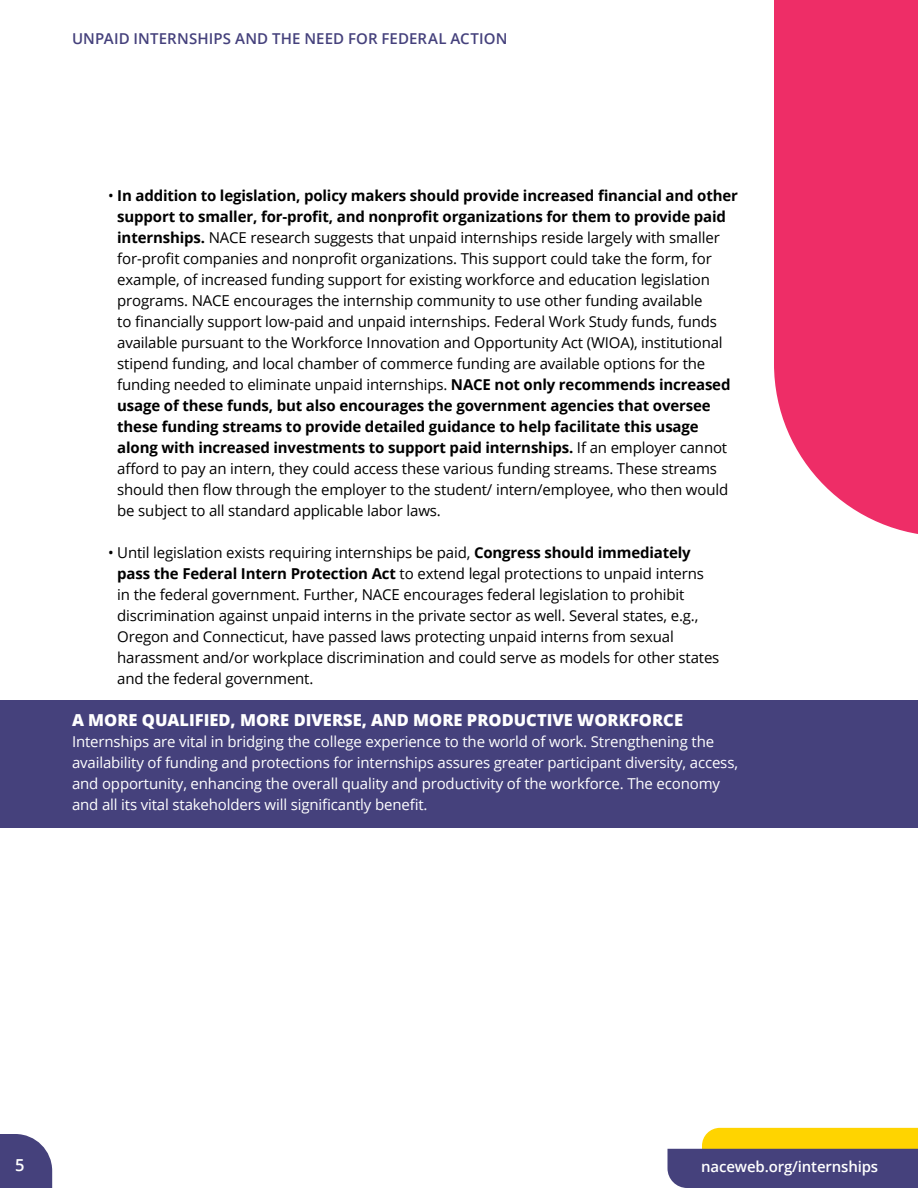
<style>
.page{position:relative;width:918px;height:1188px;background:#fff}
.page>*{position:absolute;margin:0;border:0;box-sizing:border-box;transform-origin:0 0}
.subhead{font:800 16.5px "Open Sans";color:#fff}
.t1{font:600 16.5px "Open Sans";color:#fff}
.body{font:15px/21px "Open Sans";letter-spacing:-.01em;color:#000}
.body-2{font:15px/21px "Open Sans";letter-spacing:-.01em;color:#fff}
.t2{font:600 15px "Open Sans";letter-spacing:.005em;color:#45417c}
.t3{font:600 15px "Open Sans";letter-spacing:-.01em;color:#fff}
.s1{font-weight:700}
</style>
<div class="page">
<svg style="left:774px;top:0;width:144px;height:534px;background:#ef3d72"></svg>
<svg style="left:0;top:1134px;width:52px;height:54px;background:#585489"></svg>
<div style="left:0;top:700px;width:918px;height:128px;background:#45417c"></div>
<svg style="left:668px;top:1128px;width:250px;height:60px;background:#86775e"></svg>
<p class="t2" style="left:72px;top:29px;width:437px">UNPAID INTERNSHIPS AND THE NEED FOR FEDERAL ACTION</p>
<p class="body" style="left:117px;top:185px;width:622px;text-indent:-9px">• <span class="s1">In addition to legislation, policy makers should provide increased financial and other support to smaller, for-profit, and nonprofit organizations for them to provide paid internships.</span> NACE research suggests that unpaid internships reside largely with smaller for-profit companies and nonprofit organizations. This support could take the form, for example, of increased funding support for existing workforce and education legislation programs. NACE encourages the internship community to use other funding available<br>to financially support low-paid and unpaid internships. Federal Work Study funds, funds available pursuant to the Workforce Innovation and Opportunity Act (WIOA), institutional stipend funding, and local chamber of commerce funding are available options for the funding needed to eliminate unpaid internships. <span class="s1">NACE not only recommends increased usage of these funds, but also encourages the government agencies that oversee these funding streams to provide detailed guidance to help facilitate this usage along with increased investments to support paid internships.</span> If an employer cannot afford to pay an intern, they could access these various funding streams. These streams should then flow through the employer to the student/ intern/employee, who then would be subject to all standard applicable labor laws.</p>
<p class="body" style="left:117px;top:542px;width:604px;text-indent:-9px">• Until legislation exists requiring internships be paid, <span class="s1">Congress should immediately pass the Federal Intern Protection Act</span> to extend legal protections to unpaid interns in the federal government. Further, NACE encourages federal legislation to prohibit discrimination against unpaid interns in the private sector as well. Several states, e.g., Oregon and Connecticut, have passed laws protecting unpaid interns from sexual harassment and/or workplace discrimination and could serve as models for other states and the federal government.</p>
<p class="subhead" style="left:72px;top:707px;width:613px">A MORE QUALIFIED, MORE DIVERSE, AND MORE PRODUCTIVE WORKFORCE</p>
<p class="body-2" style="left:72px;top:731px;width:668px">Internships are vital in bridging the college experience to the world of work. Strengthening the availability of funding and protections for internships assures greater participant diversity, access, and opportunity, enhancing the overall quality and productivity of the workforce. The economy and all its vital stakeholders will significantly benefit.</p>
<p class="t1" style="left:15px;top:1153px;width:11px">5</p>
<p class="t3" style="left:701px;top:1157px;width:179px">naceweb.org/internships</p>
</div>
